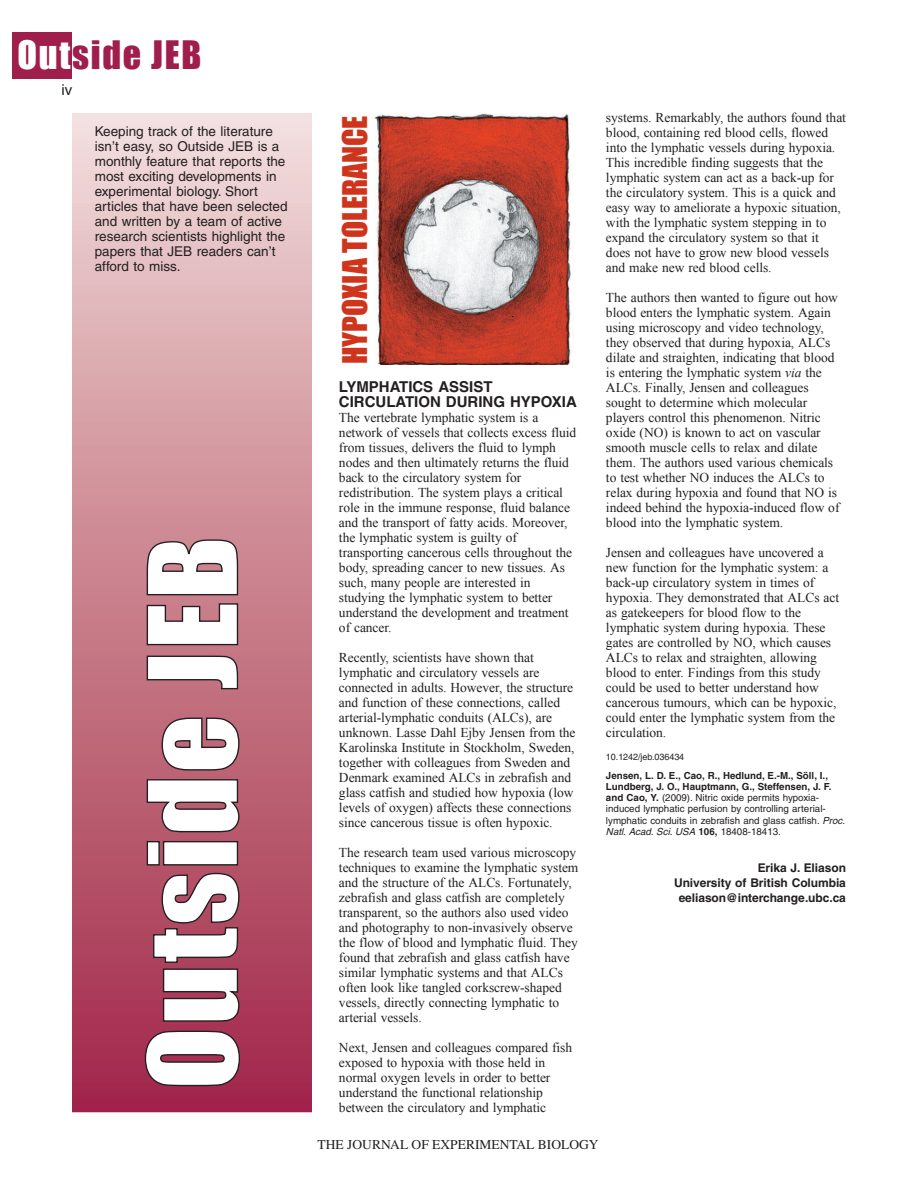
<style>
.page{position:relative;width:918px;height:1188px;background:#fff}
.page>*{position:absolute;margin:0;border:0;box-sizing:border-box;transform-origin:0 0}
.t1{font:114px "Impact";letter-spacing:.025em;color:#fff}
.t2{font:36px "Impact";letter-spacing:.05em;color:#a01e4b}
.t3{font:31.5px "Impact";color:#cf351c}
.t4{font:700 15px/15px "Helvetica";color:#231f20}
.t5{font:15px "Helvetica";color:#231f20}
.t6{font:13.5px/15px "Times New Roman";letter-spacing:-.005em;color:#231f20}
.t7{font:13.5px/15px "Helvetica";color:#231f20}
.t8{font:13.5px "Times";color:#231f20}
.t9{font:700 12px/15px "Helvetica";letter-spacing:-.005em;color:#231f20;text-align:right}
.t10{font:9.75px/11.2px "Helvetica";color:#231f20}
.t11{font:9px "Helvetica";letter-spacing:-.005em;color:#231f20}
.s1{color:#fff}
.s2{font-style:italic}
.s3{font-weight:700}
</style>
<div class="page">
<div style="left:72px;top:113px;width:240px;height:999px;background:linear-gradient(to bottom,#f1dcd8,#a02444)"></div>
<div style="left:12px;top:32px;width:60px;height:46px;background:#a01e4b"></div>
<img style="left:374px;top:113px;width:200px;height:252px">
<h2 class="t2" style="left:17px;top:33px;width:185px"><span class="s1">Out</span>side JEB</h2>
<p class="t5" style="left:61px;top:84px;width:12px">iv</p>
<p class="t7" style="left:95px;top:126px;width:194px">Keeping track of the literature isn’t easy, so Outside JEB is a monthly feature that reports the most exciting developments in experimental biology. Short articles that have been selected and written by a team of active research scientists highlight the papers that JEB readers can’t afford to miss.</p>
<h1 class="t1" style="left:123px;top:1090px;width:555px;rotate:-90deg">Outside JEB</h1>
<h3 class="t3" style="left:345px;top:364px;width:250px;rotate:-90deg">HYPOXIA TOLERANCE</h3>
<p class="t6" style="left:606px;top:110px;width:242px">systems. Remarkably, the authors found that blood, containing red blood cells, flowed into the lymphatic vessels during hypoxia.<br>This incredible finding suggests that the lymphatic system can act as a back-up for the circulatory system. This is a quick and easy way to ameliorate a hypoxic situation, with the lymphatic system stepping in to expand the circulatory system so that it does not have to grow new blood vessels and make new red blood cells.</p>
<p class="t6" style="left:606px;top:290px;width:235px">The authors then wanted to figure out how blood enters the lymphatic system. Again using microscopy and video technology, they observed that during hypoxia, ALCs dilate and straighten, indicating that blood is entering the lymphatic system <span class="s2">via</span> the ALCs. Finally, Jensen and colleagues sought to determine which molecular players control this phenomenon. Nitric oxide (NO) is known to act on vascular smooth muscle cells to relax and dilate them. The authors used various chemicals to test whether NO induces the ALCs to relax during hypoxia and found that NO is indeed behind the hypoxia-induced flow of blood into the lymphatic system.</p>
<p class="t6" style="left:606px;top:545px;width:235px">Jensen and colleagues have uncovered a new function for the lymphatic system: a back-up circulatory system in times of hypoxia. They demonstrated that ALCs act as gatekeepers for blood flow to the lymphatic system during hypoxia. These gates are controlled by NO, which causes ALCs to relax and straighten, allowing blood to enter. Findings from this study could be used to better understand how cancerous tumours, which can be hypoxic, could enter the lymphatic system from the circulation.</p>
<p class="t11" style="left:606px;top:753px;width:80px">10.1242/jeb.036434</p>
<p class="t10" style="left:606px;top:770px;width:241px"><span class="s3">Jensen, L. D. E., Cao, R., Hedlund, E.-M., Söll, I., Lundberg, J. O., Hauptmann, G., Steffensen, J. F. and Cao, Y.</span> (2009). Nitric oxide permits hypoxia&shy;induced lymphatic perfusion by controlling arterial&shy;lymphatic conduits in zebrafish and glass catfish. <span class="s2">Proc</span>.<br><span class="s2">Natl. Acad. Sci. USA</span> <span class="s3">106,</span> 18408-18413.</p>
<p class="t9" style="left:674px;top:862px;width:173px">Erika J. Eliason<br>University of British Columbia eeliason@interchange.ubc.ca</p>
<p class="t4" style="left:339px;top:381px;width:239px">LYMPHATICS ASSIST<br>CIRCULATION DURING HYPOXIA</p>
<p class="t6" style="left:339px;top:410px;width:239px">The vertebrate lymphatic system is a network of vessels that collects excess fluid from tissues, delivers the fluid to lymph nodes and then ultimately returns the fluid back to the circulatory system for redistribution. The system plays a critical role in the immune response, fluid balance and the transport of fatty acids. Moreover, the lymphatic system is guilty of transporting cancerous cells throughout the body, spreading cancer to new tissues. As such, many people are interested in studying the lymphatic system to better understand the development and treatment of cancer.</p>
<p class="t6" style="left:339px;top:650px;width:238px">Recently, scientists have shown that lymphatic and circulatory vessels are connected in adults. However, the structure and function of these connections, called arterial-lymphatic conduits (ALCs), are unknown. Lasse Dahl Ejby Jensen from the Karolinska Institute in Stockholm, Sweden, together with colleagues from Sweden and Denmark examined ALCs in zebrafish and glass catfish and studied how hypoxia (low levels of oxygen) affects these connections since cancerous tissue is often hypoxic.</p>
<p class="t6" style="left:339px;top:845px;width:241px">The research team used various microscopy techniques to examine the lymphatic system and the structure of the ALCs. Fortunately, zebrafish and glass catfish are completely transparent, so the authors also used video and photography to non-invasively observe the flow of blood and lymphatic fluid. They found that zebrafish and glass catfish have similar lymphatic systems and that ALCs often look like tangled corkscrew-shaped vessels, directly connecting lymphatic to arterial vessels.</p>
<p class="t6" style="left:339px;top:1040px;width:235px">Next, Jensen and colleagues compared fish exposed to hypoxia with those held in normal oxygen levels in order to better understand the functional relationship between the circulatory and lymphatic</p>
<p class="t8" style="left:318px;top:1137px;width:282px">THE JOURNAL OF EXPERIMENTAL BIOLOGY</p>
</div>
